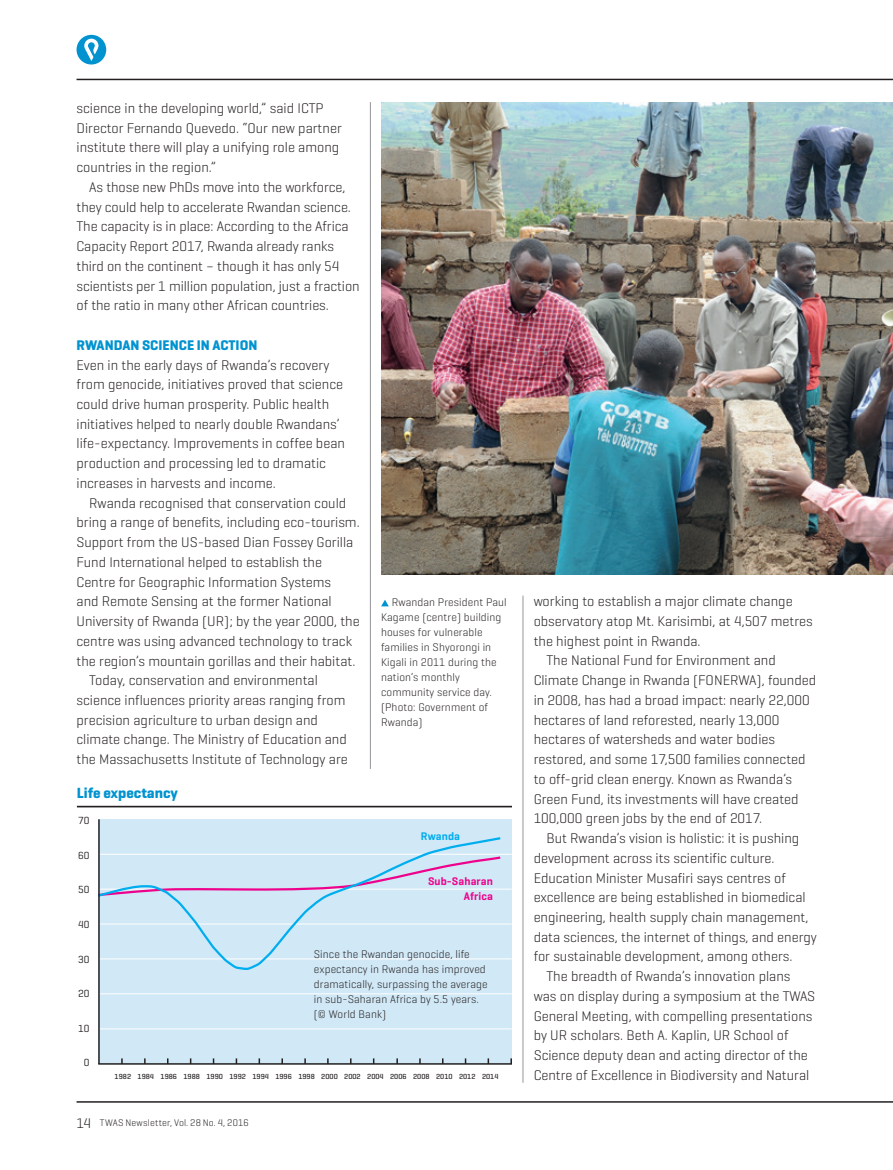
<style>
.page{position:relative;width:893px;height:1170px;background:#fff}
.page>*{position:absolute;margin:0;border:0;box-sizing:border-box;transform-origin:0 0}
.t1{font:700 15px "Geogrotesque";color:#0093d0}
.t2{font:300 14.25px/19.6px "Geogrotesque";color:#231f20}
.t3{font:700 14.25px "Geogrotesque";color:#0093d0}
.t4{font:300 11.25px/15px "Geogrotesque";letter-spacing:.01em;color:#231f20}
.t5{font:600 11.25px/15px "Geogrotesque";letter-spacing:.01em;color:#ed028c;text-align:right}
.t6{font:600 11.25px "Geogrotesque";letter-spacing:.01em;color:#00aeef}
.t7{font:10.5px "Geogrotesque";color:#231f20}
.t8{font:300 9.75px "Geogrotesque";letter-spacing:.02em;color:#231f20}
.t9{font:500 7.5px "Geogrotesque";color:#231f20}
.s1{font-size:14.25px}
</style>
<div class="page">
<hr style="left:77px;top:79px;width:816px;height:1px;background:#231f20">
<div style="left:77px;top:35px;width:29px;height:29px;background:#0093d0;border-radius:50%"></div>
<hr style="left:77px;top:1101px;width:816px;height:1px;background:#231f20">
<hr style="left:370px;top:102px;width:1px;height:667px;background:#939598">
<hr style="left:523px;top:595px;width:1px;height:487px;background:#939598">
<svg style="left:84px;top:39px;width:14px;height:22px"></svg>
<img style="left:381px;top:102px;width:512px;height:472px">
<hr style="left:77px;top:805px;width:435px;height:2px;background:#231f20">
<div style="left:98px;top:819px;width:414px;height:244px;background:#d1e8f6"></div>
<hr style="left:98px;top:1063px;width:414px;height:1px;background:#231f20">
<hr style="left:99px;top:993px;width:413px;height:1px;background:#fff">
<hr style="left:99px;top:1028px;width:413px;height:1px;background:#fff">
<hr style="left:99px;top:958px;width:413px;height:1px;background:#fff">
<hr style="left:99px;top:923px;width:413px;height:1px;background:#fff">
<hr style="left:99px;top:888px;width:413px;height:1px;background:#fff">
<hr style="left:99px;top:853px;width:413px;height:1px;background:#fff">
<svg style="left:100px;top:837px;width:402px;height:133px"></svg>
<hr style="left:98px;top:819px;width:2px;height:244px;background:#231f20">
<svg style="left:381px;top:600px;width:8px;height:6px"></svg>
<p class="t2" style="left:77px;top:98px;width:267px">science in the developing world,” said ICTP Director Fernando Quevedo. “Our new partner institute there will play a unifying role among countries in the region.”</p>
<p class="t2" style="left:77px;top:177px;width:285px;text-indent:13px">As those new PhDs move into the workforce, they could help to accelerate Rwandan science.<br>The capacity is in place: According to the Africa Capacity Report 2017, Rwanda already ranks third on the continent – though it has only 54 scientists per 1 million population, just a fraction of the ratio in many other African countries.</p>
<p class="t3" style="left:77px;top:336px;width:182px">RWANDAN SCIENCE IN ACTION</p>
<p class="t2" style="left:77px;top:354px;width:270px">Even in the early days of Rwanda’s recovery from genocide, initiatives proved that science could drive human prosperity. Public health initiatives helped to nearly double Rwandans’ life-expectancy. Improvements in coffee bean production and processing led to dramatic increases in harvests and income.</p>
<p class="t2" style="left:89px;top:492px;width:258px">Rwanda recognised that conservation could</p>
<p class="t2" style="left:77px;top:512px;width:285px">bring a range of benefits, including eco-tourism.</p>
<p class="t2" style="left:77px;top:532px;width:278px">Support from the US-based Dian Fossey Gorilla</p>
<p class="t2" style="left:77px;top:551px;width:247px">Fund International helped to establish the</p>
<p class="t2" style="left:77px;top:571px;width:256px">Centre for Geographic Information Systems</p>
<p class="t2" style="left:77px;top:591px;width:257px">and Remote Sensing at the former National</p>
<p class="t2" style="left:77px;top:611px;width:285px">University of Rwanda (UR); by the year 2000, the</p>
<p class="t2" style="left:77px;top:630px;width:277px">centre was using advanced technology to track</p>
<p class="t2" style="left:77px;top:650px;width:280px">the region’s mountain gorillas and their habitat.</p>
<p class="t2" style="left:89px;top:670px;width:230px">Today, conservation and environmental</p>
<p class="t2" style="left:77px;top:689px;width:270px">science influences priority areas ranging from</p>
<p class="t2" style="left:77px;top:709px;width:243px">precision agriculture to urban design and</p>
<p class="t2" style="left:77px;top:729px;width:272px">climate change. The Ministry of Education and</p>
<p class="t2" style="left:77px;top:749px;width:273px">the Massachusetts Institute of Technology are</p>
<p class="t4" style="left:381px;top:594px;width:127px;text-indent:11px">Rwandan President Paul<br>Kagame (centre) building houses for vulnerable families in Shyorongi in<br>Kigali in 2011 during the nation’s monthly community service day. (Photo: Government of<br>Rwanda)</p>
<p class="t1" style="left:77px;top:783px;width:103px">Life expectancy</p>
<p class="t7" style="left:78px;top:814px;width:13px">70</p>
<p class="t7" style="left:78px;top:848px;width:13px">60</p>
<p class="t7" style="left:78px;top:883px;width:13px">50</p>
<p class="t7" style="left:78px;top:917px;width:13px">40</p>
<p class="t7" style="left:78px;top:952px;width:13px">30</p>
<p class="t7" style="left:78px;top:986px;width:13px">20</p>
<p class="t7" style="left:78px;top:1021px;width:13px">10</p>
<p class="t7" style="left:84px;top:1055px;width:7px">0</p>
<p class="t9" style="left:115px;top:1071px;width:385px">1982 1984 1986 1988 1990 1992 1994 1996 1998 2000 2002 2004 2006 2008 2010 2012 2014</p>
<p class="t6" style="left:421px;top:828px;width:41px">Rwanda</p>
<p class="t5" style="left:428px;top:873px;width:66px">Sub-Saharan<br>Africa</p>
<p class="t4" style="left:314px;top:946px;width:175px">Since the Rwandan genocide, life expectancy in Rwanda has improved dramatically, surpassing the average in sub-Saharan Africa by 5.5 years. (© World Bank)</p>
<p class="t8" style="left:77px;top:1116px;width:174px"><span class="s1">14</span> TWAS Newsletter, Vol. 28 No. 4, 2016</p>
<p class="t2" style="left:534px;top:591px;width:260px">working to establish a major climate change</p>
<p class="t2" style="left:534px;top:610px;width:281px">observatory atop Mt. Karisimbi, at 4,507 metres</p>
<p class="t2" style="left:534px;top:630px;width:169px">the highest point in Rwanda.</p>
<p class="t2" style="left:546px;top:650px;width:231px">The National Fund for Environment and</p>
<p class="t2" style="left:534px;top:670px;width:284px">Climate Change in Rwanda (FONERWA), founded</p>
<p class="t2" style="left:534px;top:689px;width:278px">in 2008, has had a broad impact: nearly 22,000</p>
<p class="t2" style="left:534px;top:709px;width:247px">hectares of land reforested, nearly 13,000</p>
<p class="t2" style="left:534px;top:729px;width:243px">hectares of watersheds and water bodies</p>
<p class="t2" style="left:534px;top:749px;width:273px">restored, and some 17,500 families connected</p>
<p class="t2" style="left:534px;top:768px;width:260px">to off-grid clean energy. Known as Rwanda’s</p>
<p class="t2" style="left:534px;top:788px;width:266px">Green Fund, its investments will have created</p>
<p class="t2" style="left:534px;top:808px;width:230px">100,000 green jobs by the end of 2017.</p>
<p class="t2" style="left:546px;top:827px;width:254px">But Rwanda’s vision is holistic: it is pushing</p>
<p class="t2" style="left:534px;top:847px;width:242px">development across its scientific culture.</p>
<p class="t2" style="left:534px;top:867px;width:254px">Education Minister Musafiri says centres of</p>
<p class="t2" style="left:534px;top:887px;width:273px">excellence are being established in biomedical</p>
<p class="t2" style="left:534px;top:906px;width:276px">engineering, health supply chain management,</p>
<p class="t2" style="left:534px;top:926px;width:285px">data sciences, the internet of things, and energy</p>
<p class="t2" style="left:534px;top:946px;width:260px">for sustainable development, among others.</p>
<p class="t2" style="left:546px;top:965px;width:246px">The breadth of Rwanda’s innovation plans</p>
<p class="t2" style="left:534px;top:985px;width:283px">was on display during a symposium at the TWAS</p>
<p class="t2" style="left:534px;top:1005px;width:280px">General Meeting, with compelling presentations</p>
<p class="t2" style="left:534px;top:1025px;width:256px">by UR scholars. Beth A. Kaplin, UR School of</p>
<p class="t2" style="left:534px;top:1044px;width:276px">Science deputy dean and acting director of the</p>
<p class="t2" style="left:534px;top:1064px;width:277px">Centre of Excellence in Biodiversity and Natural</p>
</div>
